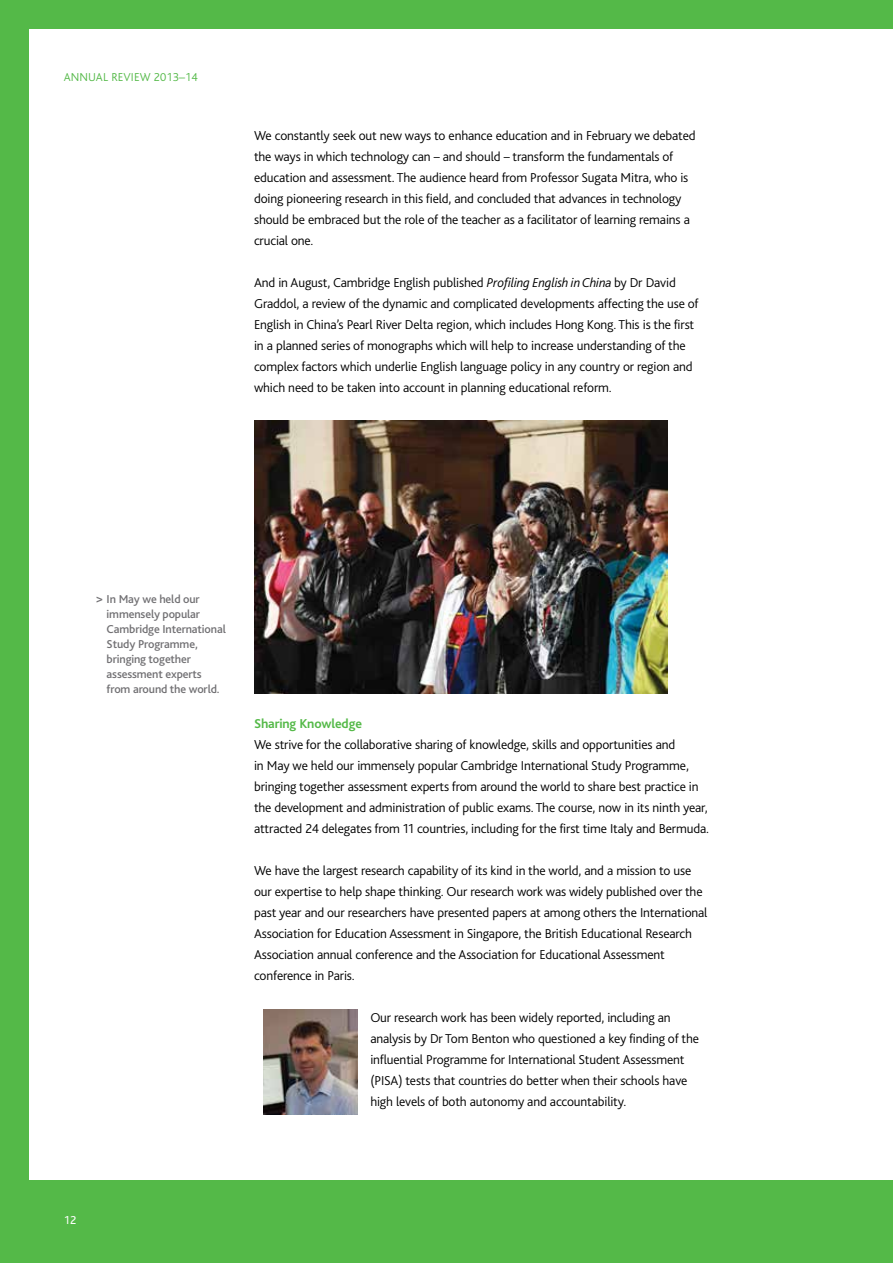
<style>
.page{position:relative;width:893px;height:1263px;background:#54b948}
.page>*{position:absolute;margin:0;border:0;box-sizing:border-box;transform-origin:0 0}
.t1{font:300 13.5px/21px "Bliss 2";letter-spacing:-.01em;color:#000}
.t2{font:700 13.5px "Bliss 2";letter-spacing:-.01em;color:#54b948}
.t3{font:500 12px/15px "Bliss 2";letter-spacing:-.01em;color:#717073}
.t4{font:300 12px "Bliss";letter-spacing:.01em;color:#54b948}
.t5{font:12px "Bliss";color:#fff}
.s1{font-style:italic}
.s2{font-weight:700;font-size:13.2px}
</style>
<div class="page">
<div style="left:30px;top:30px;width:863px;height:1150px;background:#fff"></div>
<img style="left:254px;top:421px;width:414px;height:272px">
<img style="left:263px;top:1010px;width:95px;height:104px">
<p class="t4" style="left:64px;top:71px;width:135px">ANNUAL REVIEW 2013–14</p>
<p class="t1" style="left:254px;top:124px;width:443px">We constantly seek out new ways to enhance education and in February we debated the ways in which technology can – and should – transform the fundamentals of education and assessment. The audience heard from Professor Sugata Mitra, who is doing pioneering research in this field, and concluded that advances in technology should be embraced but the role of the teacher as a facilitator of learning remains a crucial one.</p>
<p class="t1" style="left:254px;top:271px;width:446px">And in August, Cambridge English published <span class="s1">Profiling English in China</span> by Dr David Graddol, a review of the dynamic and complicated developments affecting the use of English in China’s Pearl River Delta region, which includes Hong Kong. This is the first in a planned series of monographs which will help to increase understanding of the complex factors which underlie English language policy in any country or region and which need to be taken into account in planning educational reform.</p>
<p class="t3" style="left:96px;top:591px;width:105px"><span class="s2">&gt;</span> In May we held our</p>
<p class="t3" style="left:107px;top:606px;width:121px">immensely popular<br>Cambridge International<br>Study Programme, bringing together assessment experts from around the world.</p>
<p class="t2" style="left:254px;top:715px;width:109px">Sharing Knowledge</p>
<p class="t1" style="left:254px;top:733px;width:456px">We strive for the collaborative sharing of knowledge, skills and opportunities and<br>in May we held our immensely popular Cambridge International Study Programme, bringing together assessment experts from around the world to share best practice in the development and administration of public exams. The course, now in its ninth year, attracted 24 delegates from 11 countries, including for the first time Italy and Bermuda.</p>
<p class="t1" style="left:254px;top:859px;width:455px">We have the largest research capability of its kind in the world, and a mission to use our expertise to help shape thinking. Our research work was widely published over the past year and our researchers have presented papers at among others the International Association for Education Assessment in Singapore, the British Educational Research Association annual conference and the Association for Educational Assessment conference in Paris.</p>
<p class="t1" style="left:370px;top:1007px;width:330px">Our research work has been widely reported, including an analysis by Dr Tom Benton who questioned a key finding of the influential Programme for International Student Assessment (PISA) tests that countries do better when their schools have high levels of both autonomy and accountability.</p>
<p class="t5" style="left:64px;top:1214px;width:14px">12</p>
</div>
